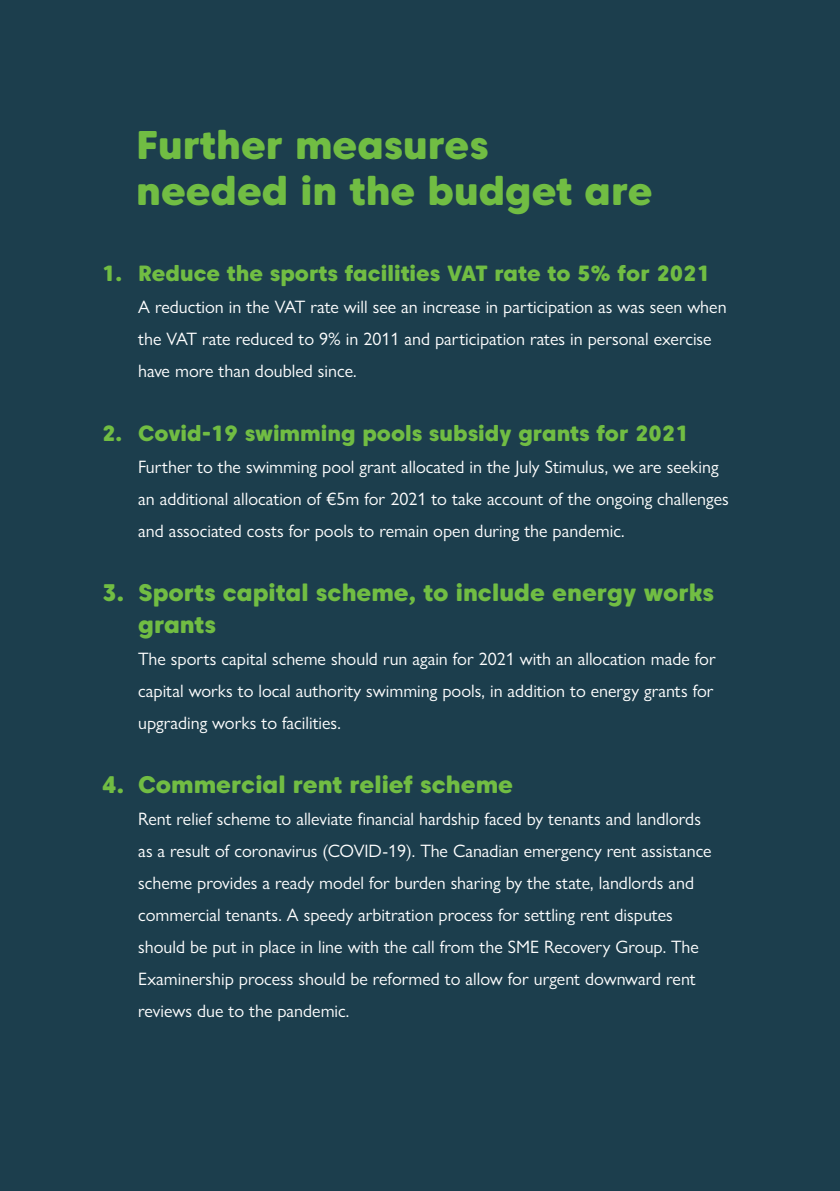
<style>
.page{position:relative;width:840px;height:1191px;background:#fff}
.page>*{position:absolute;margin:0;border:0;box-sizing:border-box;transform-origin:0 0}
.t1{font:800 40px/46px "Caros Soft";color:#71bd43}
.t2{font:800 24px/32px "Caros Soft";color:#71bd43}
.t3{font:800 22px "Caros Soft";color:#71bd43}
.t4{font:18px/32px "Gill Sans Nova";color:#fff}
</style>
<div class="page">
<div style="left:0;top:0;width:839px;height:1191px;background:#1c3e4d"></div>
<p class="t1" style="left:136px;top:121px;width:517px">Further measures<br>needed in the budget are</p>
<p class="t3" style="left:102px;top:259px;width:609px">1. Reduce the sports facilities VAT rate to 5% for 2021</p>
<p class="t4" style="left:138px;top:290px;width:589px">A reduction in the VAT rate will see an increase in participation as was seen when the VAT rate reduced to 9% in 2011 and participation rates in personal exercise have more than doubled since.</p>
<p class="t3" style="left:102px;top:419px;width:587px">2. Covid-19 swimming pools subsidy grants for 2021</p>
<p class="t4" style="left:138px;top:450px;width:591px">Further to the swimming pool grant allocated in the July Stimulus, we are seeking an additional allocation of €5m for 2021 to take account of the ongoing challenges and associated costs for pools to remain open during the pandemic.</p>
<p class="t2" style="left:138px;top:576px;width:577px;text-indent:-36px">3. Sports capital scheme, to include energy works grants</p>
<p class="t4" style="left:138px;top:642px;width:578px">The sports capital scheme should run again for 2021 with an allocation made for capital works to local authority swimming pools, in addition to energy grants for upgrading works to facilities.</p>
<p class="t2" style="left:102px;top:768px;width:412px">4. Commercial rent relief scheme</p>
<p class="t4" style="left:138px;top:802px;width:574px">Rent relief scheme to alleviate financial hardship faced by tenants and landlords as a result of coronavirus (COVID-19). The Canadian emergency rent assistance scheme provides a ready model for burden sharing by the state, landlords and commercial tenants. A speedy arbitration process for settling rent disputes should be put in place in line with the call from the SME Recovery Group. The Examinership process should be reformed to allow for urgent downward rent reviews due to the pandemic.</p>
</div>
